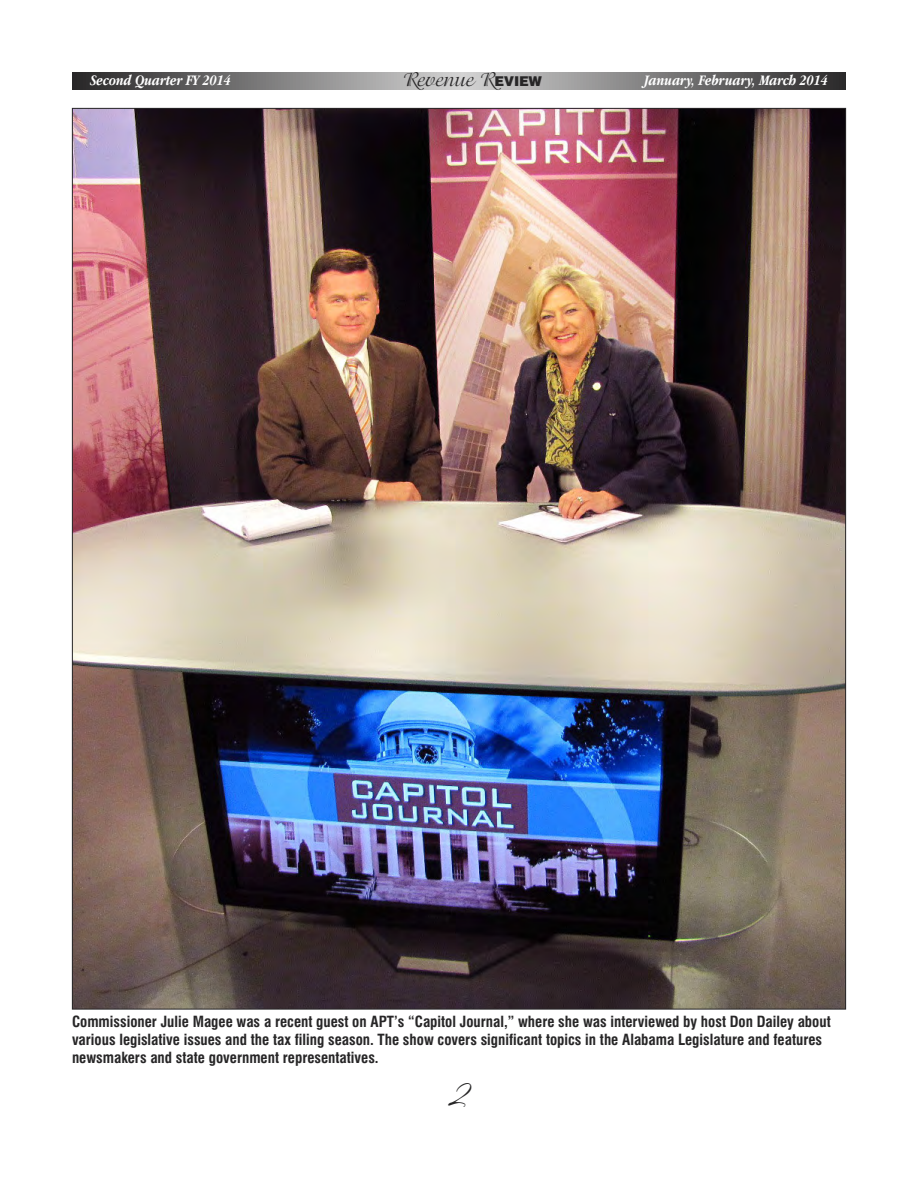
<style>
.page{position:relative;width:918px;height:1188px;background:#fff}
.page>*{position:absolute;margin:0;border:0;box-sizing:border-box;transform-origin:0 0}
.t1{font:36px "Aquarelle";color:#272627}
.t2{font:21px "Isadora";color:#272627}
.t3{font:700 condensed 15px/18px "Swiss 721 BT";color:#272627}
.t4{font:italic 700 condensed 15px "Garamond IT Cby BT";color:#fff}
.s1{font-family:"Helvetica";font-weight:900;font-size:13.5px}
</style>
<div class="page">
<svg style="left:72px;top:72px;width:774px;height:18px;background:#7e7d7d"></svg>
<img style="left:74px;top:110px;width:770px;height:897px">
<p class="t4" style="left:90px;top:74px;width:142px">Second Quarter FY 2014</p>
<h2 class="t2" style="left:403px;top:70px;width:140px">Revenue R<span class="s1">EVIEW</span></h2>
<p class="t4" style="left:644px;top:74px;width:185px">January, February, March 2014</p>
<p class="t3" style="left:72px;top:1014px;width:760px">Commissioner Julie Magee was a recent guest on APT’s “Capitol Journal,” where she was interviewed by host Don Dailey about various legislative issues and the tax filing season. The show covers significant topics in the Alabama Legislature and features newsmakers and state government representatives.</p>
<h1 class="t1" style="left:449px;top:1071px;width:22px">2</h1>
</div>
